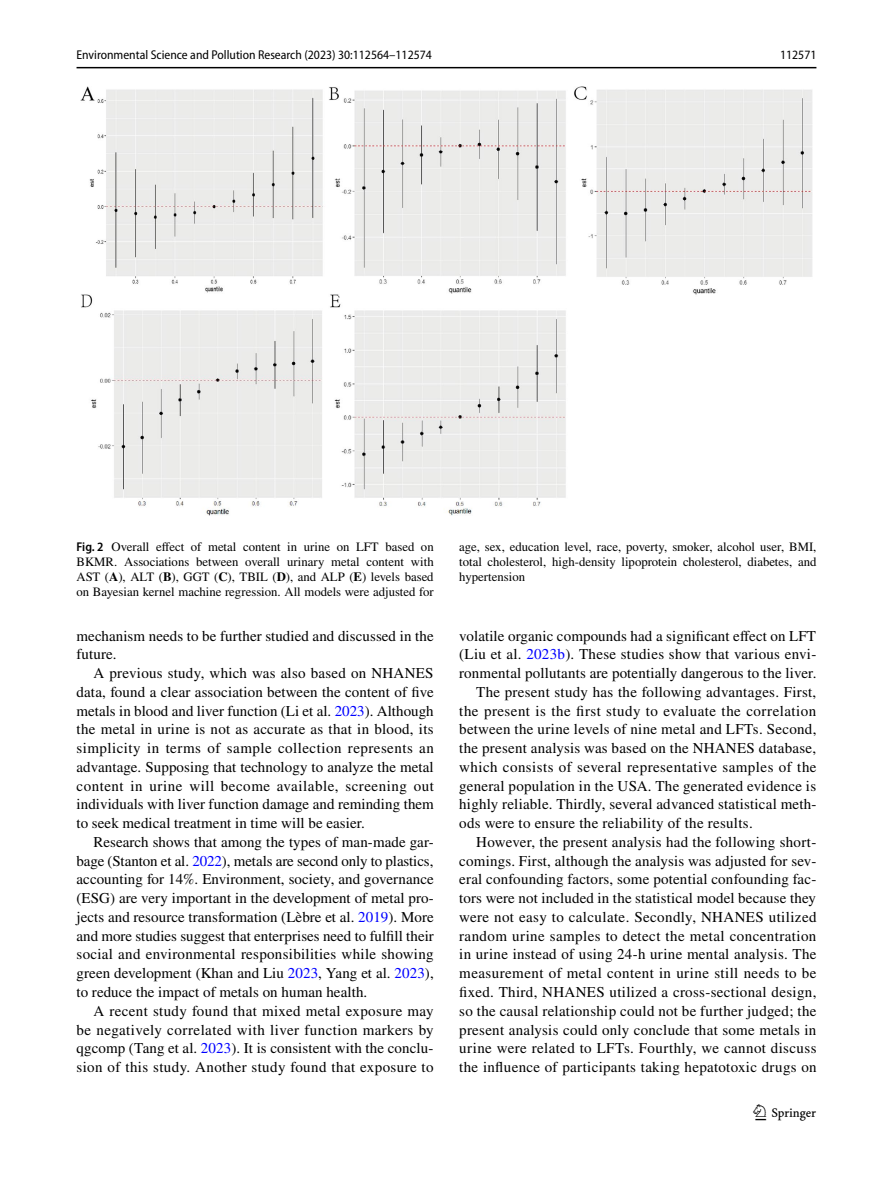
<style>
.page{position:relative;width:893px;height:1187px;background:#fff}
.page>*{position:absolute;margin:0;border:0;box-sizing:border-box;transform-origin:0 0}
.t1{font:22.5px "Springnew Regular 2";color:#000}
.t2{font:15px/18.8px "STIX";letter-spacing:.02em;color:#000;text-align:justify}
.t3{font:12.75px/15px "STIX";color:#000;text-align:justify}
.t4{font:semi-condensed 12.75px "Myriad Pro";color:#000}
.s1{font-family:"Myriad Pro";font-weight:600;font-stretch:semi-condensed}
.s2{font-weight:700}
.s3{color:#00f}
</style>
<div class="page">
<hr style="left:77px;top:67px;width:739px;height:1px;background:#000">
<img style="left:81px;top:87px;width:731px;height:429px">
<p class="t4" style="left:77px;top:48px;width:357px">Environmental Science and Pollution Research (2023) 30:112564–112574</p>
<p class="t4" style="left:780px;top:48px;width:38px">112571</p>
<p class="t3" style="left:77px;top:540px;width:359px"><span class="s1">Fig. 2</span> Overall effect of metal content in urine on LFT based on BKMR. Associations between overall urinary metal content with AST (<span class="s2">A</span>), ALT (<span class="s2">B</span>), GGT (<span class="s2">C</span>), TBIL (<span class="s2">D</span>), and ALP (<span class="s2">E</span>) levels based on Bayesian kernel machine regression. All models were adjusted for</p>
<p class="t3" style="left:459px;top:540px;width:359px">age, sex, education level, race, poverty, smoker, alcohol user, BMI, total cholesterol, high-density lipoprotein cholesterol, diabetes, and hypertension</p>
<p class="t2" style="left:77px;top:627px;width:359px">mechanism needs to be further studied and discussed in the future.</p>
<p class="t2" style="left:77px;top:664px;width:359px;text-indent:17px">A previous study, which was also based on NHANES data, found a clear association between the content of five metals in blood and liver function (Li et al. <span class="s3">2023</span>). Although the metal in urine is not as accurate as that in blood, its simplicity in terms of sample collection represents an advantage. Supposing that technology to analyze the metal content in urine will become available, screening out individuals with liver function damage and reminding them to seek medical treatment in time will be easier.</p>
<p class="t2" style="left:77px;top:833px;width:359px;text-indent:17px">Research shows that among the types of man-made gar&shy;bage (Stanton et al. <span class="s3">2022</span>), metals are second only to plastics, accounting for 14%. Environment, society, and governance (ESG) are very important in the development of metal pro&shy;jects and resource transformation (Lèbre et al. <span class="s3">2019</span>). More and more studies suggest that enterprises need to fulfill their social and environmental responsibilities while showing green development (Khan and Liu <span class="s3">2023</span>, Yang et al. <span class="s3">2023</span>), to reduce the impact of metals on human health.</p>
<p class="t2" style="left:77px;top:1002px;width:359px;text-indent:17px">A recent study found that mixed metal exposure may be negatively correlated with liver function markers by qgcomp (Tang et al. <span class="s3">2023</span>). It is consistent with the conclu&shy;sion of this study. Another study found that exposure to</p>
<p class="t2" style="left:459px;top:627px;width:358px">volatile organic compounds had a significant effect on LFT</p>
<p class="t2" style="left:459px;top:646px;width:359px">(Liu et al. <span class="s3">2023b</span>). These studies show that various envi-</p>
<p class="t2" style="left:459px;top:664px;width:359px">ronmental pollutants are potentially dangerous to the liver.</p>
<p class="t2" style="left:476px;top:683px;width:342px">The present study has the following advantages. First,</p>
<p class="t2" style="left:459px;top:702px;width:359px">the present is the first study to evaluate the correlation</p>
<p class="t2" style="left:459px;top:721px;width:359px">between the urine levels of nine metal and LFTs. Second,</p>
<p class="t2" style="left:459px;top:739px;width:358px">the present analysis was based on the NHANES database,</p>
<p class="t2" style="left:459px;top:758px;width:359px">which consists of several representative samples of the</p>
<p class="t2" style="left:459px;top:777px;width:358px">general population in the USA. The generated evidence is</p>
<p class="t2" style="left:459px;top:796px;width:359px">highly reliable. Thirdly, several advanced statistical meth-</p>
<p class="t2" style="left:459px;top:814px;width:295px">ods were to ensure the reliability of the results.</p>
<p class="t2" style="left:476px;top:833px;width:342px">However, the present analysis had the following short-</p>
<p class="t2" style="left:459px;top:852px;width:359px">comings. First, although the analysis was adjusted for sev-</p>
<p class="t2" style="left:459px;top:871px;width:359px">eral confounding factors, some potential confounding fac-</p>
<p class="t2" style="left:459px;top:889px;width:358px">tors were not included in the statistical model because they</p>
<p class="t2" style="left:459px;top:908px;width:359px">were not easy to calculate. Secondly, NHANES utilized</p>
<p class="t2" style="left:459px;top:927px;width:359px">random urine samples to detect the metal concentration</p>
<p class="t2" style="left:459px;top:946px;width:359px">in urine instead of using 24-h urine mental analysis. The</p>
<p class="t2" style="left:459px;top:964px;width:359px">measurement of metal content in urine still needs to be</p>
<p class="t2" style="left:459px;top:983px;width:359px">fixed. Third, NHANES utilized a cross-sectional design,</p>
<p class="t2" style="left:459px;top:1002px;width:359px">so the causal relationship could not be further judged; the</p>
<p class="t2" style="left:459px;top:1021px;width:359px">present analysis could only conclude that some metals in</p>
<p class="t2" style="left:459px;top:1039px;width:359px">urine were related to LFTs. Fourthly, we cannot discuss</p>
<p class="t2" style="left:459px;top:1058px;width:359px">the influence of participants taking hepatotoxic drugs on</p>
<h1 class="t1" style="left:755px;top:1104px;width:62px">1 3</h1>
</div>
